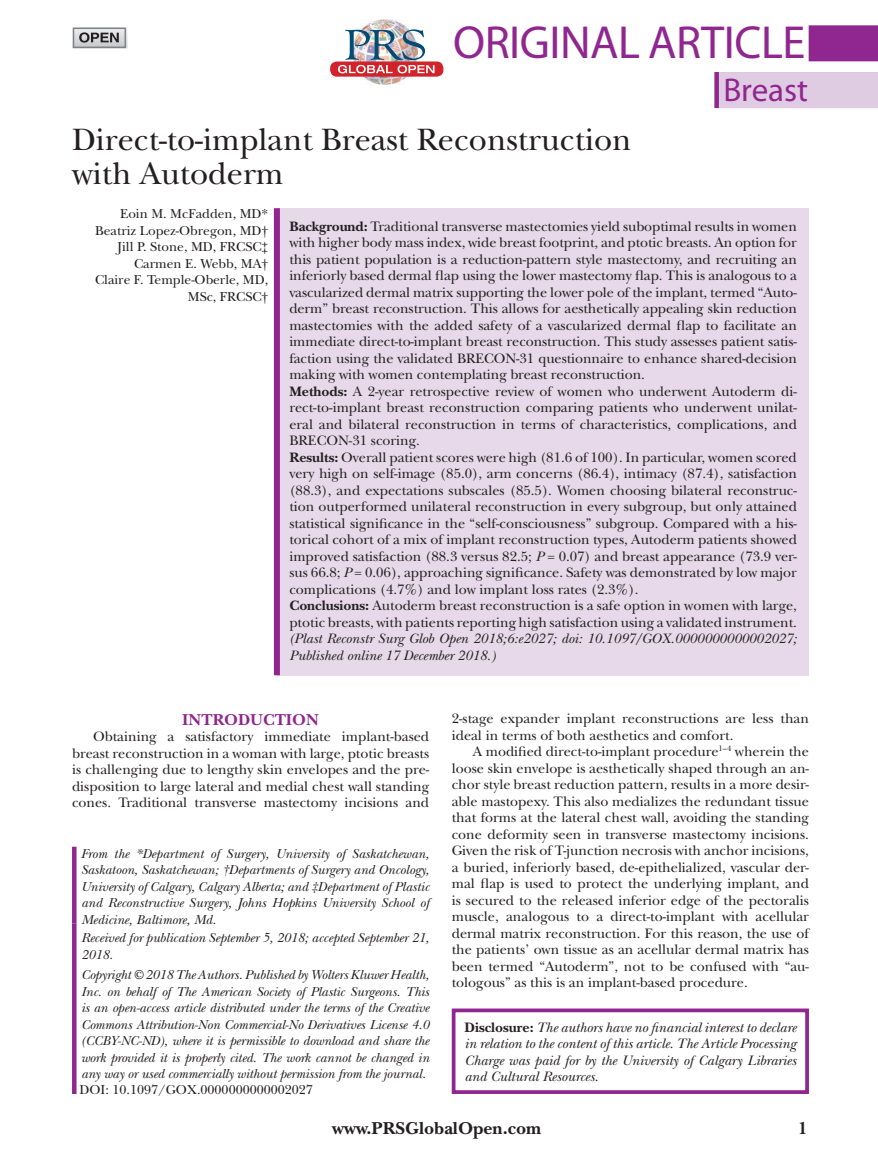
<style>
.page{position:relative;width:878px;height:1175px;background:#fff}
.page>*{position:absolute;margin:0;border:0;box-sizing:border-box;transform-origin:0 0}
.t1{font:46.5px "Myriad Pro";letter-spacing:-.01em;color:#90268f}
.t2{font:33px "Myriad Pro";color:#90268f}
.t3{font:32.25px/34.5px "New Baskerville";color:#231f20}
.t4{font:700 18px "New Baskerville";color:#231f20}
.t5{font:700 16.5px "New Baskerville";color:#90268f}
.t6{font:14.25px/16.5px "New Baskerville";color:#231f20;text-align:justify}
.t7{font:italic 14.25px/16.5px "New Baskerville";color:#231f20}
.t8{font:italic 13.5px/16.5px "New Baskerville";color:#231f20;text-align:justify}
.t9{font:13.5px/16.5px "New Baskerville";color:#231f20;text-align:right}
.s1{font-weight:700}
.s2{font-style:italic}
.s3{font-weight:700;font-style:normal}
</style>
<div class="page">
<img style="left:72px;top:27px;width:55px;height:22px">
<div style="left:73px;top:28px;width:53px;height:20px;border:2px solid #808285"></div>
<svg style="left:79px;top:32px;width:40px;height:11px"></svg>
<img style="left:361px;top:20px;width:48px;height:64px">
<div style="left:330px;top:61px;width:113px;height:16px;background:#d1232a;border-radius:7px"></div>
<img style="left:338px;top:29px;width:96px;height:44px">
<hr style="left:72px;top:846px;width:4px;height:77px;background:#90268f">
<div style="left:277px;top:208px;width:531px;height:467px;background:#e7d8ea"></div>
<div style="left:274px;top:208px;width:6px;height:467px;background:#90268f"></div>
<div style="left:452px;top:1008px;width:356px;height:86px;border:4px solid #90268f"></div>
<div style="left:714px;top:72px;width:164px;height:36px;background:#90268f"></div>
<div style="left:718px;top:72px;width:160px;height:36px;background:#dfcce3"></div>
<hr style="left:72px;top:923px;width:4px;height:171px;background:#90268f">
<div style="left:808px;top:25px;width:70px;height:36px;background:#90268f"></div>
<h1 class="t1" style="left:453px;top:14px;width:354px">ORIGINAL ARTICLE</h1>
<h3 class="t3" style="left:72px;top:122px;width:561px">Direct-to-implant Breast Reconstruction with Autoderm</h3>
<h2 class="t2" style="left:723px;top:69px;width:86px">BREAST</h2>
<p class="t9" style="left:95px;top:206px;width:175px">Eoin M. McFadden, MD*<br>Beatriz Lopez-Obregon, MD†<br>Jill P. Stone, MD, FRCSC‡<br>Carmen E. Webb, MA†<br>Claire F. Temple-Oberle, MD,<br>MSc, FRCSC†</p>
<p class="t6" style="left:289px;top:218px;width:509px;text-align:left"><span class="s1">Background:</span> Traditional transverse mastectomies yield suboptimal results in women with higher body mass index, wide breast footprint, and ptotic breasts. An option for this patient population is a reduction-pattern style mastectomy, and recruiting an inferiorly based dermal flap using the lower mastectomy flap. This is analogous to a vascularized dermal matrix supporting the lower pole of the implant, termed “Auto&shy;derm” breast reconstruction. This allows for aesthetically appealing skin reduction mastectomies with the added safety of a vascularized dermal flap to facilitate an immediate direct-to-implant breast reconstruction. This study assesses patient satis&shy;faction using the validated BRECON-31 questionnaire to enhance shared-decision making with women contemplating breast reconstruction.<br><span class="s1">Methods:</span> A 2-year retrospective review of women who underwent Autoderm di&shy;rect-to-implant breast reconstruction comparing patients who underwent unilat&shy;eral and bilateral reconstruction in terms of characteristics, complications, and BRECON-31 scoring.<br><span class="s1">Results:</span> Overall patient scores were high (81.6 of 100). In particular, women scored very high on self-image (85.0), arm concerns (86.4), intimacy (87.4), satisfaction (88.3), and expectations subscales (85.5). Women choosing bilateral reconstruc&shy;tion outperformed unilateral reconstruction in every subgroup, but only attained statistical significance in the “self-consciousness” subgroup. Compared with a his&shy;torical cohort of a mix of implant reconstruction types, Autoderm patients showed improved satisfaction (88.3 versus 82.5; <span class="s2">P</span> = 0.07) and breast appearance (73.9 ver&shy;sus 66.8; <span class="s2">P</span> = 0.06), approaching significance. Safety was demonstrated by low major complications (4.7%) and low implant loss rates (2.3%).<br><span class="s1">Conclusions:</span> Autoderm breast reconstruction is a safe option in women with large, ptotic breasts, with patients reporting high satisfaction using a validated instrument.</p>
<p class="t7" style="left:289px;top:630px;width:509px">(Plast Reconstr Surg Glob Open 2018;6:e2027; doi: 10.1097/GOX.0000000000002027;<br>Published online 17 December 2018.)</p>
<p class="t5" style="left:182px;top:710px;width:138px">INTRODUCTION</p>
<p class="t6" style="left:72px;top:728px;width:359px;text-indent:21px">Obtaining a satisfactory immediate implant-based breast reconstruction in a woman with large, ptotic breasts is challenging due to lengthy skin envelopes and the pre&shy;disposition to large lateral and medial chest wall standing cones. Traditional transverse mastectomy incisions and</p>
<p class="t8" style="left:81px;top:845px;width:350px">From the *Department of Surgery, University of Saskatchewan, Saskatoon, Saskatchewan; †Departments of Surgery and Oncology, University of Calgary, Calgary Alberta; and ‡Department of Plastic and Reconstructive Surgery, Johns Hopkins University School of Medicine, Baltimore, Md.</p>
<p class="t8" style="left:81px;top:929px;width:349px">Received for publication September 5, 2018; accepted September 21,<br>2018.</p>
<p class="t8" style="left:81px;top:966px;width:350px">Copyright © 2018 The Authors. Published by Wolters Kluwer Health, Inc. on behalf of The American Society of Plastic Surgeons. This is an open-access article distributed under the terms of the Creative Commons Attribution-Non Commercial-No Derivatives License 4.0 (CCBY-NC-ND), where it is permissible to download and share the work provided it is properly cited. The work cannot be changed in any way or used commercially without permission from the journal.</p>
<p class="t9" style="left:80px;top:1081px;width:235px">DOI: 10.1097/GOX.0000000000002027</p>
<p class="t6" style="left:452px;top:710px;width:359px">2-stage expander implant reconstructions are less than ideal in terms of both aesthetics and comfort.</p>
<p class="t6" style="left:452px;top:743px;width:359px;text-indent:21px">A modified direct-to-implant procedure<sup>1–4</sup> wherein the loose skin envelope is aesthetically shaped through an an&shy;chor style breast reduction pattern, results in a more desir&shy;able mastopexy. This also medializes the redundant tissue that forms at the lateral chest wall, avoiding the standing cone deformity seen in transverse mastectomy incisions.<br>Given the risk of T-junction necrosis with anchor incisions, a buried, inferiorly based, de-epithelialized, vascular der&shy;mal flap is used to protect the underlying implant, and is secured to the released inferior edge of the pectoralis muscle, analogous to a direct-to-implant with acellular dermal matrix reconstruction. For this reason, the use of the patients’ own tissue as an acellular dermal matrix has been termed “Autoderm”, not to be confused with “au&shy;tologous” as this is an implant-based procedure.</p>
<p class="t7" style="left:464px;top:1018px;width:333px;text-align:justify"><span class="s3">Disclosure:</span> The authors have no financial interest to declare in relation to the content of this article. The Article Processing Charge was paid for by the University of Calgary Libraries and Cultural Resources.</p>
<p class="t4" style="left:332px;top:1118px;width:210px">www.PRSGlobalOpen.com</p>
<p class="t4" style="left:798px;top:1118px;width:11px">1</p>
</div>
